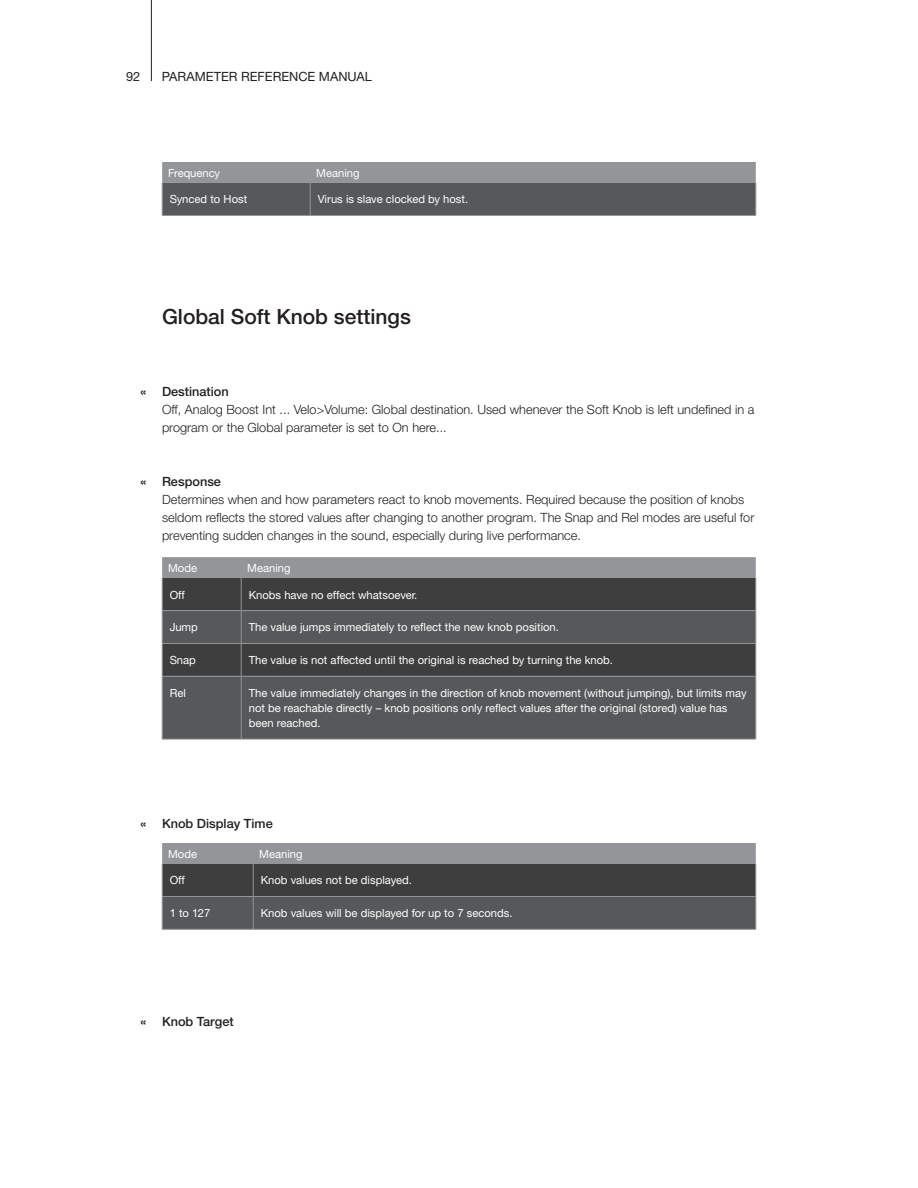
<style>
.page{position:relative;width:918px;height:1188px;background:#fff}
.page>*{position:absolute;margin:0;border:0;box-sizing:border-box;transform-origin:0 0}
.t1{font:500 21px "Helvetica Neue CE";color:#231f20}
.t2{font:300 12.75px/18px "Helvetica Neue CE";color:#231f20}
.t3{font:500 12.75px "Helvetica Neue CE";color:#231f20}
.t4{font:12.75px "Helvetica Neue CE";color:#231f20}
.t5{font:11.25px/15px "Helvetica Neue CE";color:#fff}
</style>
<div class="page">
<hr style="left:151px;top:0;width:1px;height:81px;background:#231f20">
<svg style="left:162px;top:162px;width:594px;height:53px;background:#6f7072"></svg>
<hr style="left:162px;top:183px;width:1px;height:32px;background:#939598">
<hr style="left:310px;top:183px;width:1px;height:32px;background:#939598">
<hr style="left:756px;top:183px;width:1px;height:32px;background:#939598">
<hr style="left:162px;top:215px;width:148px;height:1px;background:#939598">
<hr style="left:310px;top:215px;width:446px;height:1px;background:#939598">
<div style="left:162px;top:557px;width:594px;height:21px;background:#939598"></div>
<div style="left:163px;top:578px;width:593px;height:32px;background:#3e3e3f"></div>
<svg style="left:163px;top:611px;width:593px;height:128px;background:#515153"></svg>
<hr style="left:162px;top:578px;width:1px;height:32px;background:#939598">
<hr style="left:241px;top:578px;width:1px;height:32px;background:#939598">
<hr style="left:756px;top:578px;width:1px;height:32px;background:#939598">
<hr style="left:162px;top:610px;width:79px;height:1px;background:#939598">
<hr style="left:162px;top:611px;width:1px;height:32px;background:#939598">
<hr style="left:241px;top:610px;width:515px;height:1px;background:#939598">
<hr style="left:241px;top:611px;width:1px;height:32px;background:#939598">
<hr style="left:756px;top:611px;width:1px;height:32px;background:#939598">
<hr style="left:162px;top:643px;width:79px;height:1px;background:#939598">
<hr style="left:162px;top:644px;width:1px;height:32px;background:#939598">
<hr style="left:241px;top:643px;width:515px;height:1px;background:#939598">
<hr style="left:241px;top:644px;width:1px;height:32px;background:#939598">
<hr style="left:756px;top:644px;width:1px;height:32px;background:#939598">
<hr style="left:162px;top:676px;width:79px;height:1px;background:#939598">
<hr style="left:162px;top:676px;width:1px;height:63px;background:#939598">
<hr style="left:241px;top:676px;width:515px;height:1px;background:#939598">
<hr style="left:241px;top:676px;width:1px;height:63px;background:#939598">
<hr style="left:756px;top:676px;width:1px;height:63px;background:#939598">
<hr style="left:162px;top:739px;width:79px;height:1px;background:#939598">
<hr style="left:241px;top:739px;width:515px;height:1px;background:#939598">
<svg style="left:162px;top:843px;width:594px;height:86px;background:#5c5d5f"></svg>
<hr style="left:162px;top:864px;width:1px;height:32px;background:#939598">
<hr style="left:253px;top:864px;width:1px;height:32px;background:#939598">
<hr style="left:756px;top:864px;width:1px;height:32px;background:#939598">
<hr style="left:162px;top:896px;width:91px;height:1px;background:#939598">
<hr style="left:162px;top:897px;width:1px;height:32px;background:#939598">
<hr style="left:253px;top:896px;width:503px;height:1px;background:#939598">
<hr style="left:253px;top:897px;width:1px;height:32px;background:#939598">
<hr style="left:756px;top:897px;width:1px;height:32px;background:#939598">
<hr style="left:162px;top:929px;width:91px;height:1px;background:#939598">
<hr style="left:253px;top:929px;width:503px;height:1px;background:#939598">
<p class="t4" style="left:126px;top:69px;width:16px">92</p>
<p class="t4" style="left:162px;top:69px;width:211px">PARAMETER REFERENCE MANUAL</p>
<p class="t5" style="left:168px;top:165px;width:54px">Frequency</p>
<p class="t5" style="left:316px;top:165px;width:45px">Meaning</p>
<p class="t5" style="left:170px;top:192px;width:79px">Synced to Host</p>
<p class="t5" style="left:318px;top:192px;width:152px">Virus is slave clocked by host.</p>
<h1 class="t1" style="left:162px;top:304px;width:250px">Global Soft Knob settings</h1>
<p class="t3" style="left:162px;top:384px;width:68px">Destination</p>
<p class="t2" style="left:162px;top:400px;width:594px">Off, Analog Boost Int ... Velo&gt;Volume: Global destination. Used whenever the Soft Knob is left undefined in a program or the Global parameter is set to On here...</p>
<p class="t3" style="left:162px;top:474px;width:61px">Response</p>
<p class="t2" style="left:162px;top:490px;width:594px">Determines when and how parameters react to knob movements. Required because the position of knobs seldom reflects the stored values after changing to another program. The Snap and Rel modes are useful for preventing sudden changes in the sound, especially during live performance.</p>
<p class="t5" style="left:168px;top:561px;width:30px">Mode</p>
<p class="t5" style="left:247px;top:561px;width:45px">Meaning</p>
<p class="t5" style="left:170px;top:587px;width:17px">Off</p>
<p class="t5" style="left:249px;top:587px;width:170px">Knobs have no effect whatsoever.</p>
<p class="t5" style="left:170px;top:620px;width:30px">Jump</p>
<p class="t5" style="left:249px;top:620px;width:312px">The value jumps immediately to reflect the new knob position.</p>
<p class="t5" style="left:170px;top:653px;width:28px">Snap</p>
<p class="t5" style="left:249px;top:653px;width:366px">The value is not affected until the original is reached by turning the knob.</p>
<p class="t5" style="left:170px;top:686px;width:18px">Rel</p>
<p class="t5" style="left:249px;top:686px;width:499px">The value immediately changes in the direction of knob movement (without jumping), but limits may not be reachable directly – knob positions only reflect values after the original (stored) value has been reached.</p>
<p class="t3" style="left:162px;top:816px;width:112px">Knob Display Time</p>
<p class="t5" style="left:168px;top:846px;width:30px">Mode</p>
<p class="t5" style="left:259px;top:846px;width:45px">Meaning</p>
<p class="t5" style="left:170px;top:873px;width:17px">Off</p>
<p class="t5" style="left:261px;top:873px;width:153px">Knob values not be displayed.</p>
<p class="t5" style="left:170px;top:906px;width:42px">1 to 127</p>
<p class="t5" style="left:261px;top:906px;width:253px">Knob values will be displayed for up to 7 seconds.</p>
<p class="t3" style="left:162px;top:1014px;width:73px">Knob Target</p>
</div>
